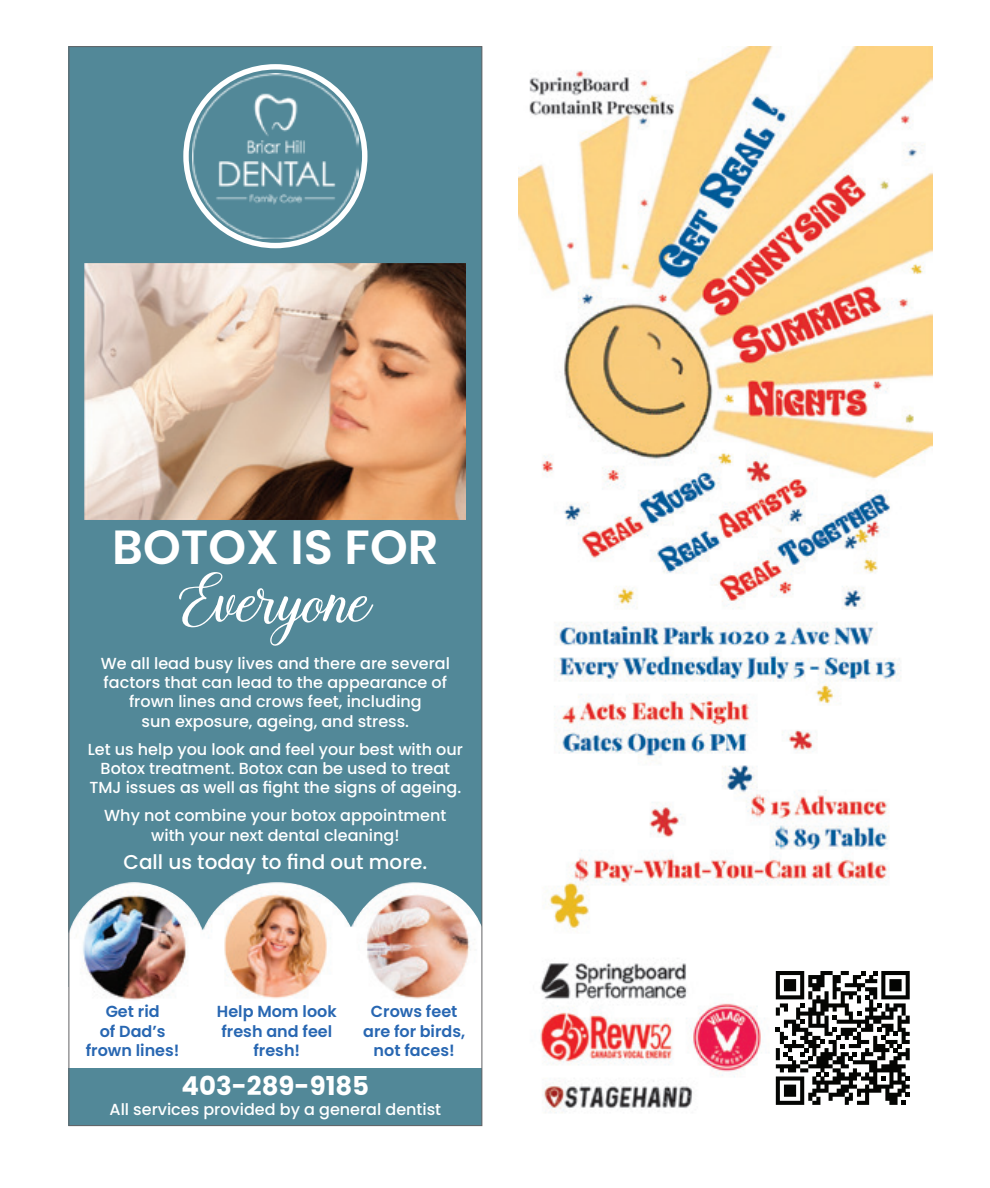
<style>
.page{position:relative;width:990px;height:1188px;background:#fff}
.page>*{position:absolute;margin:0;border:0;box-sizing:border-box;transform-origin:0 0}
.t1{font:70px "Bethanya";color:#fff}
.t2{font:600 48px "Poppins";color:#fff}
.t3{font:700 26px "Poppins";color:#fff}
.t4{font:500 20px "Poppins";color:#fff}
.t5{font:500 16px/19.2px "Poppins";color:#fff;text-align:center}
.t6{font:600 16px/19.2px "Poppins";color:#2867b2;text-align:center}
</style>
<div class="page">
<div style="left:68px;top:46px;width:414px;height:1080px;background:#528898"></div>
<img style="left:193px;top:73px;width:165px;height:166px">
<div style="left:183px;top:64px;width:184px;height:184px;border:5px solid #fff;border-radius:50%"></div>
<img style="left:85px;top:263px;width:381px;height:257px">
<div style="left:68px;top:987px;width:414px;height:81px;background:#fff"></div>
<img style="left:70px;top:882px;width:410px;height:118px">
<img style="left:518px;top:46px;width:414px;height:1067px">
<svg style="left:776px;top:971px;width:134px;height:134px"></svg>
<p class="t2" style="left:112px;top:519px;width:328px">BOTOX IS FOR</p>
<p class="t1" style="left:179px;top:558px;width:194px">Everyone</p>
<p class="t5" style="left:101px;top:654px;width:351px">We all lead busy lives and there are several factors that can lead to the appearance of frown lines and crows feet, including<br>sun exposure, ageing, and stress.</p>
<p class="t5" style="left:88px;top:740px;width:377px">Let us help you look and feel your best with our<br>Botox treatment. Botox can be used to treat<br>TMJ issues as well as fight the signs of ageing.</p>
<p class="t5" style="left:104px;top:806px;width:344px">Why not combine your botox appointment with your next dental cleaning!</p>
<p class="t4" style="left:124px;top:850px;width:305px">Call us today to find out more.</p>
<p class="t6" style="left:86px;top:1002px;width:95px">Get rid<br>of Dad’s frown lines!</p>
<p class="t6" style="left:217px;top:1002px;width:121px">Help Mom look fresh and feel fresh!</p>
<p class="t6" style="left:363px;top:1002px;width:103px">Crows feet are for birds, not faces!</p>
<p class="t3" style="left:182px;top:1071px;width:189px">403-289-9185</p>
<p class="t5" style="left:110px;top:1099px;width:333px">All services provided by a general dentist</p>
</div>
